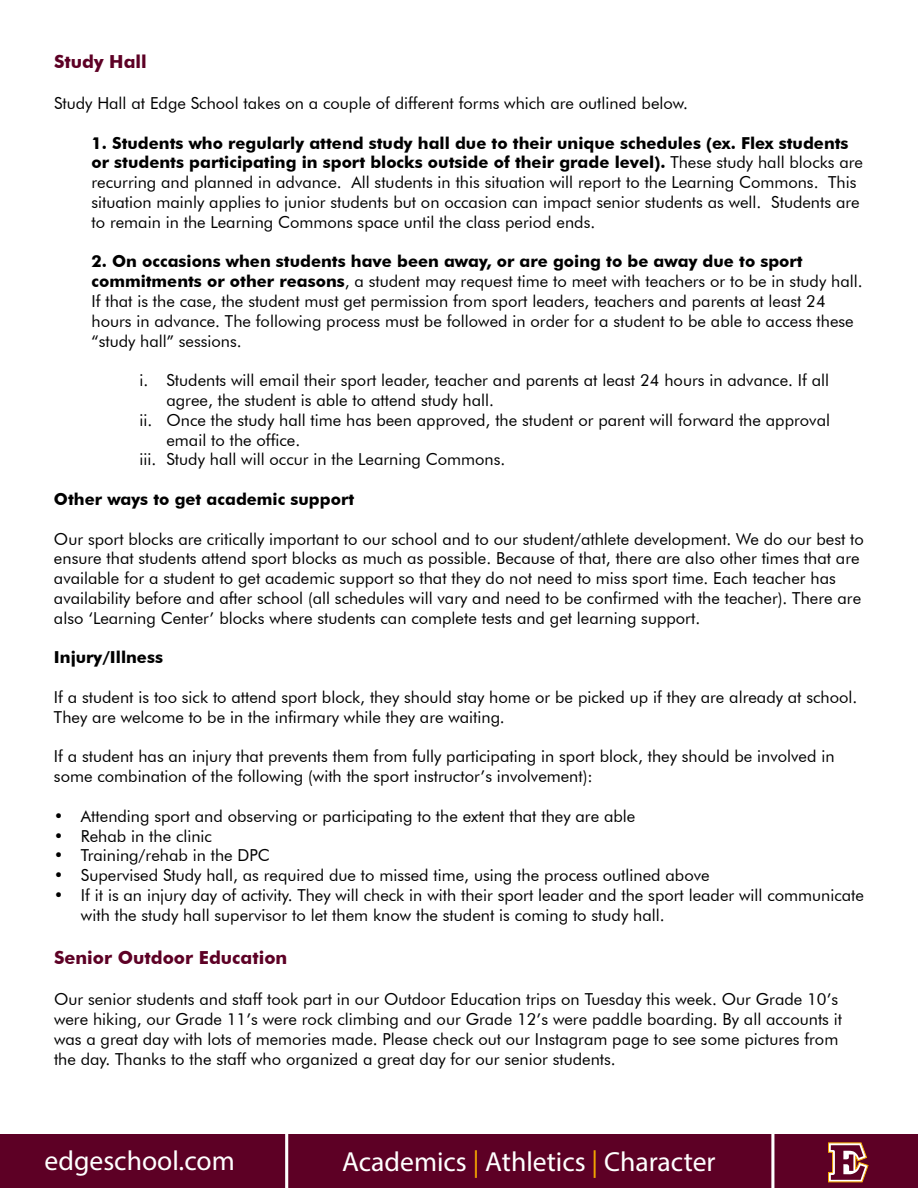
<style>
.page{position:relative;width:918px;height:1188px;background:#fff}
.page>*{position:absolute;margin:0;border:0;box-sizing:border-box;transform-origin:0 0}
.t1{font:27.6px "Myriad Pro";color:#fff}
.t2{font:700 18px "Futura BT";color:#5d0025}
.t3{font:16.5px/19.8px "Futura BT";color:#000}
.t4{font:700 16.5px "Futura BT";color:#000}
.s1{font-weight:700}
.s2{color:#f4a700}
</style>
<div class="page">
<div style="left:0;top:1135px;width:918px;height:53px;background:#5d0025"></div>
<svg style="left:828px;top:1142px;width:41px;height:40px"></svg>
<hr style="left:285px;top:1130px;width:3px;height:58px;background:#fff">
<hr style="left:771px;top:1130px;width:3px;height:58px;background:#fff">
<p class="t2" style="left:54px;top:54px;width:94px">Study Hall</p>
<p class="t3" style="left:54px;top:95px;width:635px">Study Hall at Edge School takes on a couple of different forms which are outlined below.</p>
<p class="t3" style="left:92px;top:134px;width:773px"><span class="s1">1. Students who regularly attend study hall due to their unique schedules (ex. Flex students or students participating in sport blocks outside of their grade level).</span> These study hall blocks are recurring and planned in advance. All students in this situation will report to the Learning Commons. This situation mainly applies to junior students but on occasion can impact senior students as well. Students are to remain in the Learning Commons space until the class period ends.</p>
<p class="t3" style="left:92px;top:253px;width:773px"><span class="s1">2. On occasions when students have been away, or are going to be away due to sport commitments or other reasons</span>, a student may request time to meet with teachers or to be in study hall.<br>If that is the case, the student must get permission from sport leaders, teachers and parents at least 24 hours in advance. The following process must be followed in order for a student to be able to access these “study hall” sessions.</p>
<p class="t3" style="left:140px;top:372px;width:691px">i. Students will email their sport leader, teacher and parents at least 24 hours in advance. If all</p>
<p class="t3" style="left:166px;top:392px;width:329px">agree, the student is able to attend study hall.</p>
<p class="t3" style="left:140px;top:411px;width:692px">ii. Once the study hall time has been approved, the student or parent will forward the approval</p>
<p class="t3" style="left:166px;top:431px;width:135px">email to the office.</p>
<p class="t3" style="left:140px;top:451px;width:367px">iii. Study hall will occur in the Learning Commons.</p>
<p class="t4" style="left:54px;top:492px;width:302px">Other ways to get academic support</p>
<p class="t3" style="left:54px;top:530px;width:811px">Our sport blocks are critically important to our school and to our student/athlete development. We do our best to ensure that students attend sport blocks as much as possible. Because of that, there are also other times that are available for a student to get academic support so that they do not need to miss sport time. Each teacher has availability before and after school (all schedules will vary and need to be confirmed with the teacher). There are also ‘Learning Center’ blocks where students can complete tests and get learning support.</p>
<p class="t4" style="left:54px;top:651px;width:111px">Injury/Illness</p>
<p class="t3" style="left:54px;top:689px;width:805px">If a student is too sick to attend sport block, they should stay home or be picked up if they are already at school.<br>They are welcome to be in the infirmary while they are waiting.</p>
<p class="t3" style="left:54px;top:748px;width:782px">If a student has an injury that prevents them from fully participating in sport block, they should be involved in some combination of the following (with the sport instructor’s involvement):</p>
<p class="t3" style="left:54px;top:807px;width:583px">• Attending sport and observing or participating to the extent that they are able</p>
<p class="t3" style="left:54px;top:827px;width:160px">• Rehab in the clinic</p>
<p class="t3" style="left:54px;top:847px;width:217px">• Training/rehab in the DPC</p>
<p class="t3" style="left:54px;top:867px;width:657px">• Supervised Study hall, as required due to missed time, using the process outlined above</p>
<p class="t3" style="left:81px;top:887px;width:785px;text-indent:-27px">• If it is an injury day of activity. They will check in with their sport leader and the sport leader will communicate with the study hall supervisor to let them know the student is coming to study hall.</p>
<p class="t2" style="left:54px;top:950px;width:235px">Senior Outdoor Education</p>
<p class="t3" style="left:54px;top:991px;width:790px">Our senior students and staff took part in our Outdoor Education trips on Tuesday this week. Our Grade 10’s were hiking, our Grade 11’s were rock climbing and our Grade 12’s were paddle boarding. By all accounts it was a great day with lots of memories made. Please check out our Instagram page to see some pictures from the day. Thanks to the staff who organized a great day for our senior students.</p>
<h1 class="t1" style="left:45px;top:1149px;width:192px">edgeschool.com</h1>
<h1 class="t1" style="left:342px;top:1150px;width:375px">Academics <span class="s2">|</span> Athletics <span class="s2">|</span> Character</h1>
</div>
